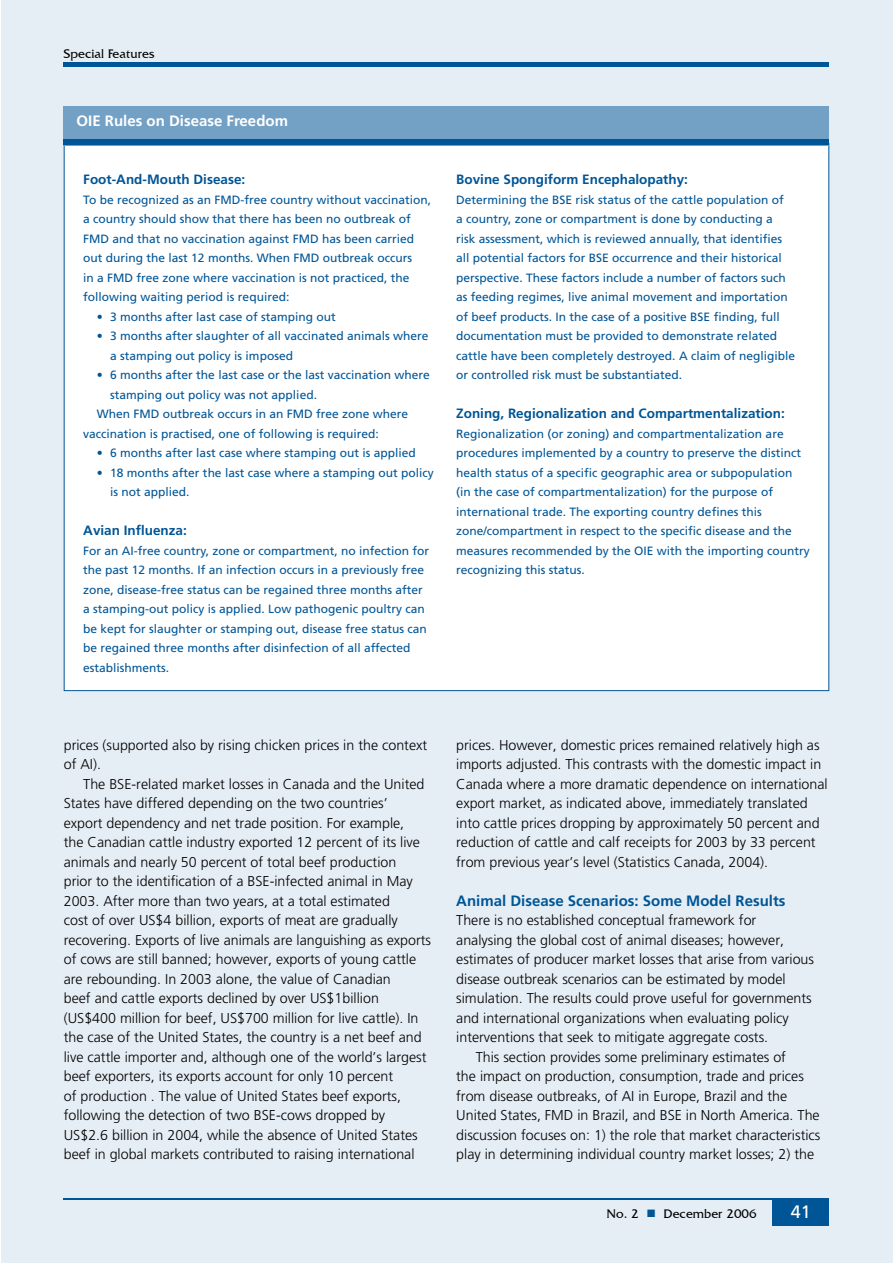
<style>
.page{position:relative;width:893px;height:1263px;background:#fff}
.page>*{position:absolute;margin:0;border:0;box-sizing:border-box;transform-origin:0 0}
.t1{font:18px "Frutiger LT Std";color:#fff}
.t2{font:700 15px "Frutiger LT Std";color:#005596}
.t3{font:700 15px "Frutiger LT Std";color:#fff}
.t4{font:300 14.25px/19.5px "Frutiger LT Std";color:#000}
.t5{font:700 13.5px "Frutiger LT Std";color:#005596}
.t6{font:12.75px "Friz Quadrata IT Cby BT";color:#000}
.t7{font:12px/19.5px "Frutiger LT Std";color:#005596}
.s1{color:#005596}
</style>
<div class="page">
<div style="left:1px;top:0;width:892px;height:1263px;background:#e6eef5"></div>
<hr style="left:63px;top:63px;width:766px;height:4px;background:#005596">
<hr style="left:63px;top:1198px;width:766px;height:2px;background:#005596">
<div style="left:773px;top:1200px;width:56px;height:26px;background:#005596"></div>
<div style="left:64px;top:143px;width:765px;height:548px;background:#fff"></div>
<div style="left:64px;top:106px;width:765px;height:39px;background:#73a1c5"></div>
<div style="left:64px;top:140px;width:765px;height:5px;background:#005596"></div>
<p class="t6" style="left:63px;top:46px;width:93px">Special Features</p>
<p class="t3" style="left:77px;top:112px;width:213px">OIE Rules on Disease Freedom</p>
<p class="t5" style="left:83px;top:171px;width:163px">Foot-And-Mouth Disease:</p>
<p class="t7" style="left:83px;top:190px;width:349px">To be recognized as an FMD-free country without vaccination, a country should show that there has been no outbreak of FMD and that no vaccination against FMD has been carried out during the last 12 months. When FMD outbreak occurs<br>in a FMD free zone where vaccination is not practiced, the following waiting period is required:</p>
<p class="t7" style="left:97px;top:307px;width:240px">• 3 months after last case of stamping out</p>
<p class="t7" style="left:110px;top:326px;width:320px;text-indent:-14px">• 3 months after slaughter of all vaccinated animals where a stamping out policy is imposed</p>
<p class="t7" style="left:97px;top:365px;width:334px">• 6 months after the last case or the last vaccination where</p>
<p class="t7" style="left:110px;top:385px;width:208px">stamping out policy was not applied.</p>
<p class="t7" style="left:97px;top:404px;width:313px">When FMD outbreak occurs in an FMD free zone where</p>
<p class="t7" style="left:83px;top:424px;width:297px">vaccination is practised, one of following is required:</p>
<p class="t7" style="left:97px;top:443px;width:320px">• 6 months after last case where stamping out is applied</p>
<p class="t7" style="left:110px;top:463px;width:325px;text-indent:-14px">• 18 months after the last case where a stamping out policy is not applied.</p>
<p class="t5" style="left:83px;top:522px;width:105px">Avian Influenza:</p>
<p class="t7" style="left:83px;top:541px;width:347px">For an AI-free country, zone or compartment, no infection for the past 12 months. If an infection occurs in a previously free zone, disease-free status can be regained three months after a stamping-out policy is applied. Low pathogenic poultry can be kept for slaughter or stamping out, disease free status can be regained three months after disinfection of all affected establishments.</p>
<p class="t5" style="left:456px;top:171px;width:233px">Bovine Spongiform Encephalopathy:</p>
<p class="t7" style="left:456px;top:190px;width:340px">Determining the BSE risk status of the cattle population of<br>a country, zone or compartment is done by conducting a risk assessment, which is reviewed annually, that identifies all potential factors for BSE occurrence and their historical perspective. These factors include a number of factors such as feeding regimes, live animal movement and importation of beef products. In the case of a positive BSE finding, full documentation must be provided to demonstrate related cattle have been completely destroyed. A claim of negligible or controlled risk must be substantiated.</p>
<p class="t5" style="left:456px;top:405px;width:330px">Zoning, Regionalization and Compartmentalization:</p>
<p class="t7" style="left:456px;top:424px;width:355px">Regionalization (or zoning) and compartmentalization are procedures implemented by a country to preserve the distinct health status of a specific geographic area or subpopulation (in the case of compartmentalization) for the purpose of international trade. The exporting country defines this zone/compartment in respect to the specific disease and the measures recommended by the OIE with the importing country recognizing this status.</p>
<p class="t4" style="left:64px;top:735px;width:365px">prices (supported also by rising chicken prices in the context of AI).</p>
<p class="t4" style="left:64px;top:774px;width:369px;text-indent:19px">The BSE-related market losses in Canada and the United States have differed depending on the two countries’<br>export dependency and net trade position. For example,<br>the Canadian cattle industry exported 12 percent of its live animals and nearly 50 percent of total beef production<br>prior to the identification of a BSE-infected animal in May 2003. After more than two years, at a total estimated<br>cost of over US$4 billion, exports of meat are gradually recovering. Exports of live animals are languishing as exports of cows are still banned; however, exports of young cattle are rebounding. In 2003 alone, the value of Canadian<br>beef and cattle exports declined by over US$1billion (US$400 million for beef, US$700 million for live cattle). In the case of the United States, the country is a net beef and live cattle importer and, although one of the world’s largest beef exporters, its exports account for only 10 percent<br>of production . The value of United States beef exports, following the detection of two BSE-cows dropped by US$2.6 billion in 2004, while the absence of United States beef in global markets contributed to raising international</p>
<p class="t4" style="left:456px;top:735px;width:373px">prices. However, domestic prices remained relatively high as imports adjusted. This contrasts with the domestic impact in Canada where a more dramatic dependence on international export market, as indicated above, immediately translated into cattle prices dropping by approximately 50 percent and reduction of cattle and calf receipts for 2003 by 33 percent from previous year’s level (Statistics Canada, 2004).</p>
<p class="t2" style="left:456px;top:892px;width:331px">Animal Disease Scenarios: Some Model Results</p>
<p class="t4" style="left:456px;top:911px;width:302px">There is no established conceptual framework for</p>
<p class="t4" style="left:456px;top:930px;width:329px">analysing the global cost of animal diseases; however,</p>
<p class="t4" style="left:456px;top:950px;width:359px">estimates of producer market losses that arise from various</p>
<p class="t4" style="left:456px;top:969px;width:331px">disease outbreak scenarios can be estimated by model</p>
<p class="t4" style="left:456px;top:989px;width:357px">simulation. The results could prove useful for governments</p>
<p class="t4" style="left:456px;top:1008px;width:334px">and international organizations when evaluating policy</p>
<p class="t4" style="left:456px;top:1028px;width:313px">interventions that seek to mitigate aggregate costs.</p>
<p class="t4" style="left:476px;top:1047px;width:312px">This section provides some preliminary estimates of</p>
<p class="t4" style="left:456px;top:1067px;width:349px">the impact on production, consumption, trade and prices</p>
<p class="t4" style="left:456px;top:1086px;width:332px">from disease outbreaks, of AI in Europe, Brazil and the</p>
<p class="t4" style="left:456px;top:1106px;width:365px">United States, FMD in Brazil, and BSE in North America. The</p>
<p class="t4" style="left:456px;top:1125px;width:366px">discussion focuses on: 1) the role that market characteristics</p>
<p class="t4" style="left:456px;top:1145px;width:359px">play in determining individual country market losses; 2) the</p>
<p class="t6" style="left:606px;top:1205px;width:152px">No. 2 <span class="s1">■</span> December 2006</p>
<p class="t1" style="left:791px;top:1201px;width:22px">41</p>
</div>
